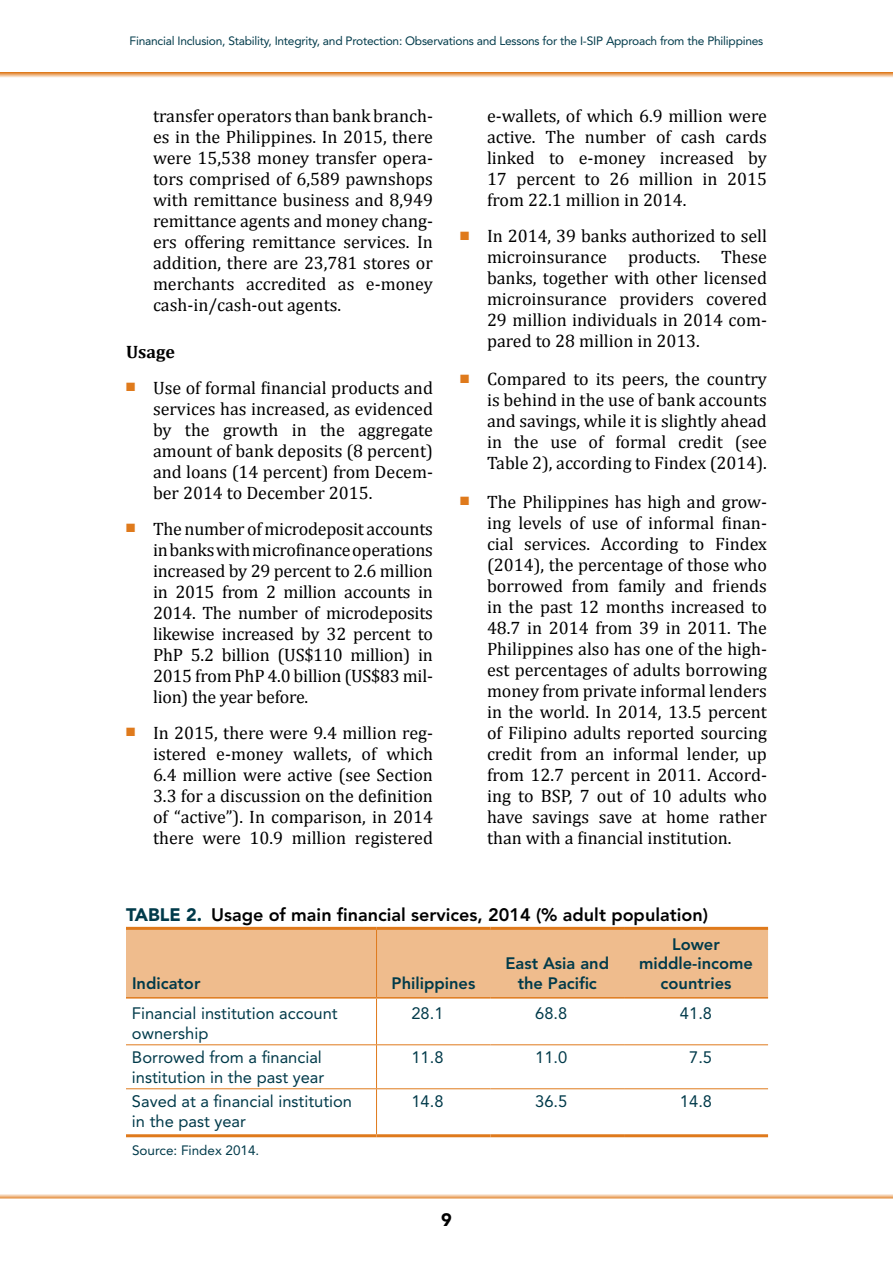
<style>
.page{position:relative;width:893px;height:1263px;background:#fff}
.page>*{position:absolute;margin:0;border:0;box-sizing:border-box;transform-origin:0 0}
.t1{font:18px/21px "Cambria";color:#000;text-align:justify}
.t2{font:800 18px "Avenir LT Std";color:#000}
.t3{font:700 18px "Cambria";color:#000}
.t4{font:900 18px "Avenir LT Std";color:#000}
.t5{font:16.5px/19.5px "Avenir LT Std";color:#003a4a}
.t6{font:800 16.5px/19.5px "Avenir LT Std";color:#003a4a;text-align:center}
.t7{font:13.5px "Avenir LT Std";color:#003a4a}
.t8{font:12px "Avenir LT Std";letter-spacing:-.02em;color:#003a4a}
.s1{color:#df7a1c}
.s2{font-weight:900;color:#003a4a}
</style>
<div class="page">
<svg style="left:0;top:1194px;width:893px;height:4px;background:#f1c49b"></svg>
<svg style="left:0;top:72px;width:893px;height:6px"></svg>
<div style="left:126px;top:930px;width:642px;height:67px;background:#efbc8d"></div>
<hr style="left:126px;top:927px;width:250px;height:3px;background:#df7a1c">
<hr style="left:376px;top:927px;width:114px;height:3px;background:#df7a1c">
<hr style="left:490px;top:927px;width:134px;height:3px;background:#df7a1c">
<hr style="left:624px;top:927px;width:144px;height:3px;background:#df7a1c">
<hr style="left:376px;top:930px;width:1px;height:67px;background:#df7a1c">
<hr style="left:376px;top:998px;width:1px;height:46px;background:#df7a1c">
<hr style="left:126px;top:1044px;width:250px;height:1px;background:#df7a1c">
<hr style="left:376px;top:1044px;width:114px;height:1px;background:#df7a1c">
<hr style="left:376px;top:1045px;width:1px;height:43px;background:#df7a1c">
<hr style="left:490px;top:1044px;width:134px;height:1px;background:#df7a1c">
<hr style="left:624px;top:1044px;width:144px;height:1px;background:#df7a1c">
<hr style="left:126px;top:1088px;width:250px;height:1px;background:#df7a1c">
<hr style="left:376px;top:1088px;width:114px;height:1px;background:#df7a1c">
<hr style="left:376px;top:1089px;width:1px;height:45px;background:#df7a1c">
<hr style="left:490px;top:1088px;width:134px;height:1px;background:#df7a1c">
<hr style="left:624px;top:1088px;width:144px;height:1px;background:#df7a1c">
<hr style="left:126px;top:997px;width:250px;height:1px;background:#df7a1c">
<hr style="left:376px;top:997px;width:114px;height:1px;background:#df7a1c">
<hr style="left:490px;top:997px;width:134px;height:1px;background:#df7a1c">
<hr style="left:624px;top:997px;width:144px;height:1px;background:#df7a1c">
<hr style="left:126px;top:1134px;width:250px;height:3px;background:#df7a1c">
<hr style="left:376px;top:1134px;width:114px;height:3px;background:#df7a1c">
<hr style="left:490px;top:1134px;width:134px;height:3px;background:#df7a1c">
<hr style="left:624px;top:1134px;width:144px;height:3px;background:#df7a1c">
<p class="t8" style="left:130px;top:34px;width:635px">Financial Inclusion, Stability, Integrity, and Protection: Observations and Lessons for the I-SIP Approach from the Philippines</p>
<p class="t1" style="left:153px;top:105px;width:281px">transfer operators than bank branch&shy;es in the Philippines. In 2015, there were 15,538 money transfer opera&shy;tors comprised of 6,589 pawnshops with remittance business and 8,949 remittance agents and money chang&shy;ers offering remittance services. In addition, there are 23,781 stores or merchants accredited as e-money cash-in/cash-out agents.</p>
<p class="t3" style="left:126px;top:340px;width:50px">Usage</p>
<p class="t1" style="left:153px;top:377px;width:281px;text-indent:-27px"><span class="s1">■</span> Use of formal financial products and services has increased, as evidenced by the growth in the aggregate amount of bank deposits (8 percent) and loans (14 percent) from Decem&shy;ber 2014 to December 2015.</p>
<p class="t1" style="left:153px;top:518px;width:282px;text-indent:-27px"><span class="s1">■</span> The number of microdeposit accounts in banks with microfinance operations increased by 29 percent to 2.6 million in 2015 from 2 million accounts in 2014. The number of microdeposits likewise increased by 32 percent to PhP 5.2 billion (US$110 million) in 2015 from PhP 4.0 billion (US$83 mil&shy;lion) the year before.</p>
<p class="t1" style="left:153px;top:722px;width:281px;text-indent:-27px"><span class="s1">■</span> In 2015, there were 9.4 million reg&shy;istered e-money wallets, of which 6.4 million were active (see Section 3.3 for a discussion on the definition of “active”). In comparison, in 2014 there were 10.9 million registered</p>
<p class="t1" style="left:487px;top:105px;width:281px">e-wallets, of which 6.9 million were active. The number of cash cards linked to e-money increased by 17 percent to 26 million in 2015 from 22.1 million in 2014.</p>
<p class="t1" style="left:487px;top:225px;width:281px;text-indent:-27px"><span class="s1">■</span> In 2014, 39 banks authorized to sell microinsurance products. These banks, together with other licensed microinsurance providers covered 29 million individuals in 2014 com&shy;pared to 28 million in 2013.</p>
<p class="t1" style="left:487px;top:369px;width:281px;text-indent:-27px"><span class="s1">■</span> Compared to its peers, the country is behind in the use of bank accounts and savings, while it is slightly ahead in the use of formal credit (see Table 2), according to Findex (2014).</p>
<p class="t1" style="left:487px;top:491px;width:281px;text-indent:-27px"><span class="s1">■</span> The Philippines has high and grow&shy;ing levels of use of informal finan&shy;cial services. According to Findex (2014), the percentage of those who borrowed from family and friends in the past 12 months increased to 48.7 in 2014 from 39 in 2011. The Philippines also has one of the high&shy;est percentages of adults borrowing money from private informal lenders in the world. In 2014, 13.5 percent of Filipino adults reported sourcing credit from an informal lender, up from 12.7 percent in 2011. Accord&shy;ing to BSP, 7 out of 10 adults who have savings save at home rather than with a financial institution.</p>
<p class="t2" style="left:126px;top:904px;width:583px"><span class="s2">TABLE 2.</span> Usage of main financial services, 2014 (% adult population)</p>
<p class="t6" style="left:132px;top:973px;width:70px">Indicator</p>
<p class="t6" style="left:392px;top:973px;width:85px">Philippines</p>
<p class="t6" style="left:505px;top:954px;width:105px">East Asia and the Pacific</p>
<p class="t6" style="left:639px;top:934px;width:115px">Lower middle-income countries</p>
<p class="t5" style="left:132px;top:1004px;width:207px">Financial institution account ownership</p>
<p class="t5" style="left:411px;top:1004px;width:34px">28.1</p>
<p class="t5" style="left:535px;top:1004px;width:34px">68.8</p>
<p class="t5" style="left:680px;top:1004px;width:34px">41.8</p>
<p class="t5" style="left:132px;top:1048px;width:194px">Borrowed from a financial institution in the past year</p>
<p class="t5" style="left:411px;top:1048px;width:34px">11.8</p>
<p class="t5" style="left:535px;top:1048px;width:34px">11.0</p>
<p class="t5" style="left:689px;top:1048px;width:24px">7.5</p>
<p class="t5" style="left:132px;top:1092px;width:222px">Saved at a financial institution in the past year</p>
<p class="t5" style="left:411px;top:1092px;width:34px">14.8</p>
<p class="t5" style="left:535px;top:1092px;width:34px">36.5</p>
<p class="t5" style="left:680px;top:1092px;width:34px">14.8</p>
<p class="t7" style="left:132px;top:1142px;width:129px">Source: Findex 2014.</p>
<p class="t4" style="left:441px;top:1209px;width:12px">9</p>
</div>
